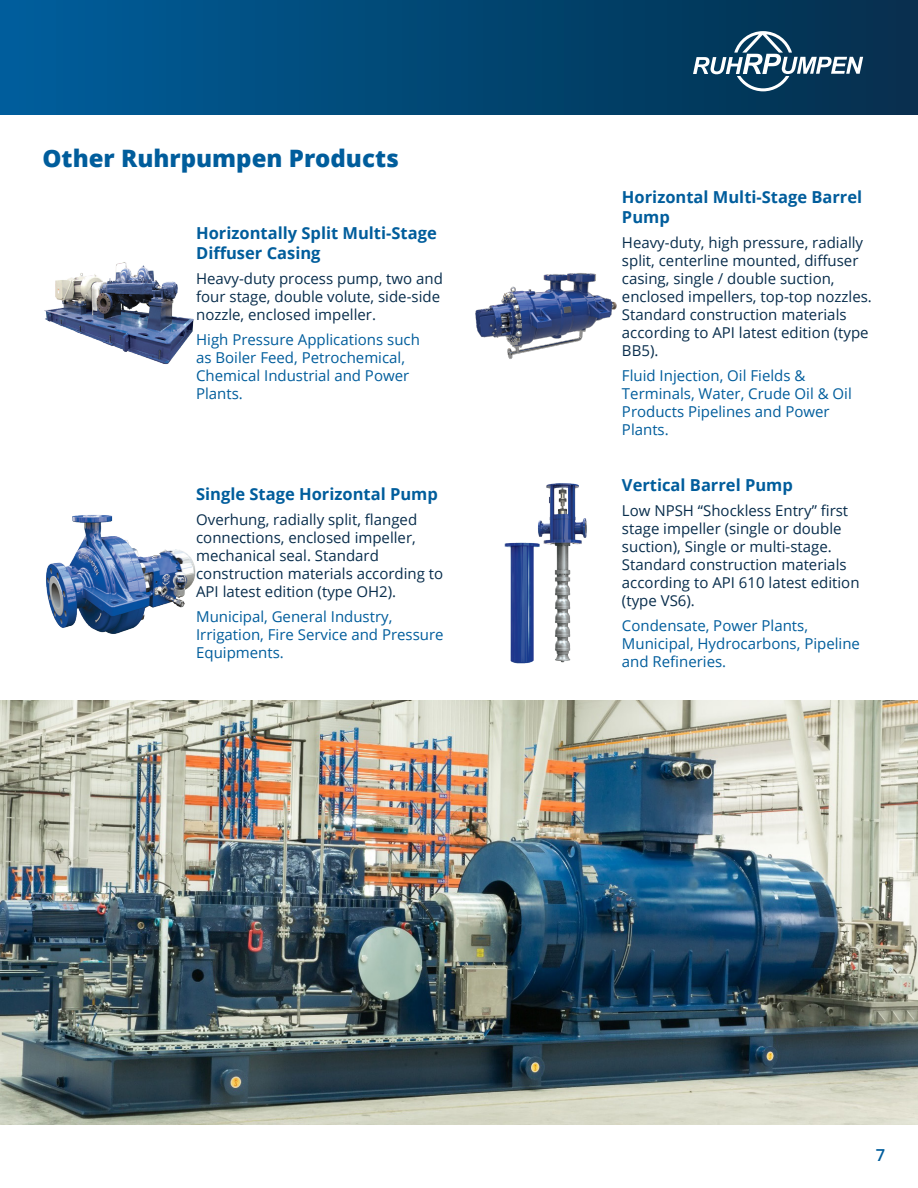
<style>
.page{position:relative;width:918px;height:1188px;background:#fff}
.page>*{position:absolute;margin:0;border:0;box-sizing:border-box;transform-origin:0 0}
.H1_-_maintitle{font:800 24px "Open Sans";color:#005d9c}
.Paragraph{font:700 16.5px/19.8px "Open Sans";color:#005d9c}
.t1{font:600 16.5px "Open Sans";color:#005d9c}
.Paragraph-2{font:15px/18px "Open Sans";color:#082d4c}
.Paragraph-3{font:15px/18px "Open Sans";color:#005d9c}
</style>
<div class="page">
<div style="left:0;top:0;width:918px;height:115px;background:linear-gradient(to right,#005e9b,#042f4b)"></div>
<svg style="left:693px;top:31px;width:170px;height:60px;background:#365e79"></svg>
<img style="left:0;top:701px;width:918px;height:423px">
<img style="left:504px;top:483px;width:83px;height:181px">
<img style="left:46px;top:515px;width:150px;height:119px">
<img style="left:44px;top:262px;width:150px;height:102px">
<img style="left:475px;top:273px;width:142px;height:86px">
<p class="H1_-_maintitle" style="left:43px;top:140px;width:358px">Other Ruhrpumpen Products</p>
<p class="Paragraph" style="left:196px;top:223px;width:242px">Horizontally Split Multi-Stage<br>Diffuser Casing</p>
<p class="Paragraph-2" style="left:196px;top:269px;width:248px">Heavy-duty process pump, two and four stage, double volute, side-side nozzle, enclosed impeller.</p>
<p class="Paragraph-3" style="left:196px;top:331px;width:225px">High Pressure Applications such as Boiler Feed, Petrochemical,<br>Chemical Industrial and Power<br>Plants.</p>
<p class="Paragraph" style="left:196px;top:483px;width:243px">Single Stage Horizontal Pump</p>
<p class="Paragraph-2" style="left:196px;top:510px;width:249px">Overhung, radially split, flanged connections, enclosed impeller, mechanical seal. Standard construction materials according to API latest edition (type OH2).</p>
<p class="Paragraph-3" style="left:196px;top:607px;width:249px">Municipal, General Industry,<br>Irrigation, Fire Service and Pressure<br>Equipments.</p>
<p class="Paragraph" style="left:622px;top:187px;width:242px">Horizontal Multi-Stage Barrel<br>Pump</p>
<p class="Paragraph-2" style="left:622px;top:233px;width:251px">Heavy-duty, high pressure, radially split, centerline mounted, diffuser casing, single / double suction, enclosed impellers, top-top nozzles.<br>Standard construction materials according to API latest edition (type<br>BB5).</p>
<p class="Paragraph-3" style="left:622px;top:367px;width:231px">Fluid Injection, Oil Fields &amp;<br>Terminals, Water, Crude Oil &amp; Oil<br>Products Pipelines and Power<br>Plants.</p>
<p class="Paragraph" style="left:622px;top:474px;width:172px">Vertical Barrel Pump</p>
<p class="Paragraph-2" style="left:622px;top:501px;width:239px">Low NPSH “Shockless Entry” first stage impeller (single or double suction), Single or multi-stage.<br>Standard construction materials according to API 610 latest edition (type VS6).</p>
<p class="Paragraph-3" style="left:622px;top:616px;width:240px">Condensate, Power Plants,<br>Municipal, Hydrocarbons, Pipeline and Refineries.</p>
<p class="t1" style="left:876px;top:1144px;width:11px">7</p>
</div>
